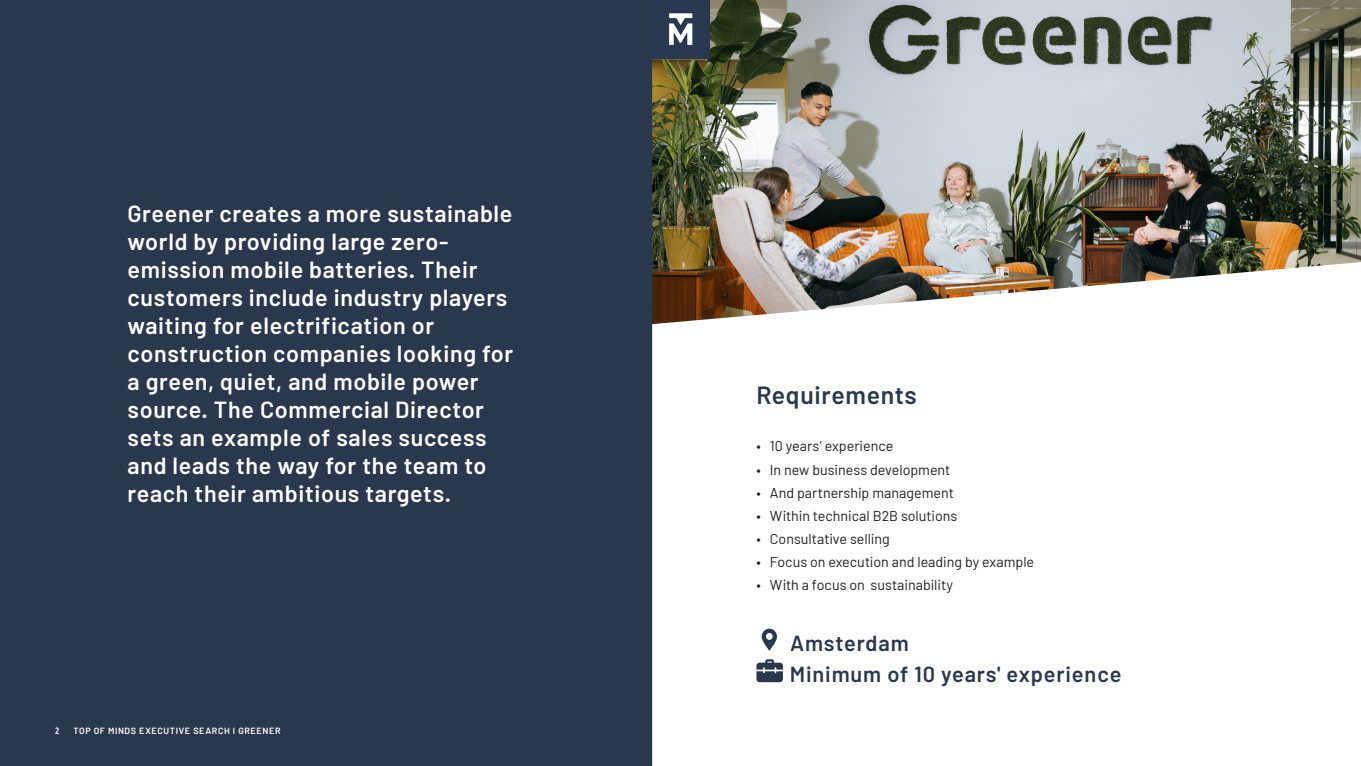
<style>
.page{position:relative;width:1361px;height:766px;background:#fff}
.page>*{position:absolute;margin:0;border:0;box-sizing:border-box;transform-origin:0 0}
.t1{font:600 24.75px "Barlow";letter-spacing:.025em;color:#2a384e}
.t2{font:600 23.25px/27.9px "Barlow";letter-spacing:.03em;color:#fff}
.t3{font:600 21.75px "Barlow";letter-spacing:.04em;color:#2a384e}
.t4{font:14.25px "Barlow";color:#231f20}
.t5{font:600 9px "Barlow";letter-spacing:.07em;color:#fff}
.t6{font:700 condensed 9px "Open Sans";color:#fff}
</style>
<div class="page">
<img style="left:652px;top:0;width:708px;height:262px">
<svg style="left:652px;top:262px;width:709px;height:503px"></svg>
<div style="left:0;top:0;width:652px;height:765px;background:#2a384e"></div>
<img style="left:652px;top:0;width:57px;height:58px">
<svg style="left:761px;top:628px;width:16px;height:22px"></svg>
<svg style="left:756px;top:659px;width:27px;height:23px"></svg>
<p class="t2" style="left:127px;top:200px;width:387px">Greener creates a more sustainable world by providing large zero&shy;emission mobile batteries. Their customers include industry players waiting for electrification or construction companies looking for a green, quiet, and mobile power source. The Commercial Director sets an example of sales success and leads the way for the team to reach their ambitious targets.</p>
<p class="t6" style="left:55px;top:724px;width:6px">2</p>
<p class="t5" style="left:73px;top:725px;width:209px">TOP OF MINDS EXECUTIVE SEARCH I GREENER</p>
<p class="t1" style="left:756px;top:379px;width:162px">Requirements</p>
<p class="t4" style="left:756px;top:436px;width:138px">• 10 years’ experience</p>
<p class="t4" style="left:756px;top:459px;width:195px">• In new business development</p>
<p class="t4" style="left:756px;top:482px;width:199px">• And partnership management</p>
<p class="t4" style="left:756px;top:505px;width:202px">• Within technical B2B solutions</p>
<p class="t4" style="left:756px;top:528px;width:135px">• Consultative selling</p>
<p class="t4" style="left:756px;top:551px;width:279px">• Focus on execution and leading by example</p>
<p class="t4" style="left:756px;top:574px;width:198px">• With a focus on sustainability</p>
<p class="t3" style="left:790px;top:629px;width:120px">Amsterdam</p>
<p class="t3" style="left:790px;top:660px;width:333px">Minimum of 10 years' experience</p>
</div>
